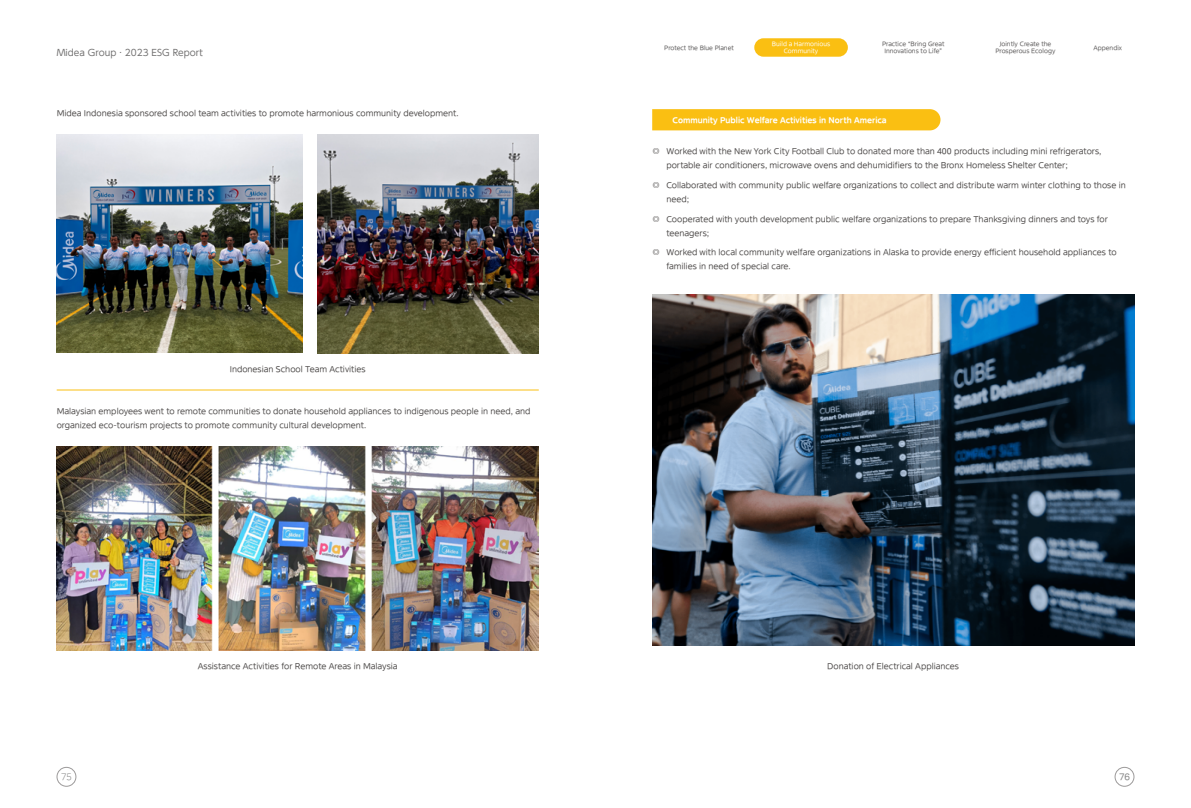
<style>
.page{position:relative;width:1191px;height:808px;background:#fff}
.page>*{position:absolute;margin:0;border:0;box-sizing:border-box;transform-origin:0 0}
.t1{font:9px "TT UD Shin Go Pro Regular";color:#727171}
.t2{font:300 9px "MEIDITYPE";color:#898989}
.t3{font:9px "MEIDITYPE";color:#898989}
.t4{font:8px/14px "MEIDITYPE";color:#4c4948}
.t5{font:700 8px "MEIDITYPE";color:#fff}
.t6{font:6px/7px "MEIDITYPE";color:#595757;text-align:center}
.t7{font:6px/7px "MEIDITYPE";color:#fff;text-align:center}
.s1{font-family:"Sim Sun"}
</style>
<div class="page">
<div style="left:57px;top:767px;width:19px;height:19px;border:1px solid #9c9a9a;border-radius:50%"></div>
<div style="left:1114px;top:767px;width:20px;height:19px;border:1px solid #9c9a9a;border-radius:50%"></div>
<hr style="left:57px;top:390px;width:482px;height:1px;background:#fabf12">
<img style="left:57px;top:134px;width:245px;height:219px">
<img style="left:317px;top:134px;width:222px;height:219px">
<img style="left:57px;top:446px;width:482px;height:205px">
<div style="left:652px;top:109px;width:288px;height:21px;background:#fabf12"></div>
<img style="left:652px;top:295px;width:482px;height:351px">
<div style="left:754px;top:38px;width:94px;height:19px;background:#fabf12;border-radius:9px"></div>
<p class="t1" style="left:57px;top:45px;width:147px">Midea Group · 2023 ESG Report</p>
<p class="t4" style="left:57px;top:106px;width:403px">Midea Indonesia sponsored school team activities to promote harmonious community development.</p>
<p class="t4" style="left:230px;top:362px;width:137px">Indonesian School Team Activities</p>
<p class="t4" style="left:57px;top:404px;width:475px">Malaysian employees went to remote communities to donate household appliances to indigenous people in need, and organized eco-tourism projects to promote community cultural development.</p>
<p class="t6" style="left:664px;top:44px;width:71px">Protect the Blue Planet</p>
<p class="t7" style="left:772px;top:41px;width:60px">Build a Harmonious<br>Community</p>
<p class="t6" style="left:882px;top:41px;width:64px">Practice “Bring Great<br>Innovations to Life”</p>
<p class="t6" style="left:995px;top:41px;width:62px">Jointly Create the<br>Prosperous Ecology</p>
<p class="t6" style="left:1093px;top:44px;width:30px">Appendix</p>
<p class="t5" style="left:672px;top:115px;width:215px">Community Public Welfare Activities in North America</p>
<p class="t4" style="left:666px;top:145px;width:436px;text-indent:-14px"><span class="s1">◎</span> Worked with the New York City Football Club to donated more than 400 products including mini refrigerators, portable air conditioners, microwave ovens and dehumidifiers to the Bronx Homeless Shelter Center;</p>
<p class="t4" style="left:666px;top:178px;width:461px;text-indent:-14px"><span class="s1">◎</span> Collaborated with community public welfare organizations to collect and distribute warm winter clothing to those in need;</p>
<p class="t4" style="left:666px;top:212px;width:443px;text-indent:-14px"><span class="s1">◎</span> Cooperated with youth development public welfare organizations to prepare Thanksgiving dinners and toys for teenagers;</p>
<p class="t4" style="left:666px;top:246px;width:452px;text-indent:-14px"><span class="s1">◎</span> Worked with local community welfare organizations in Alaska to provide energy efficient household appliances to families in need of special care.</p>
<p class="t4" style="left:198px;top:659px;width:201px">Assistance Activities for Remote Areas in Malaysia</p>
<p class="t4" style="left:827px;top:659px;width:133px">Donation of Electrical Appliances</p>
<p class="t2" style="left:61px;top:772px;width:12px">75</p>
<p class="t3" style="left:1119px;top:772px;width:13px">76</p>
</div>
